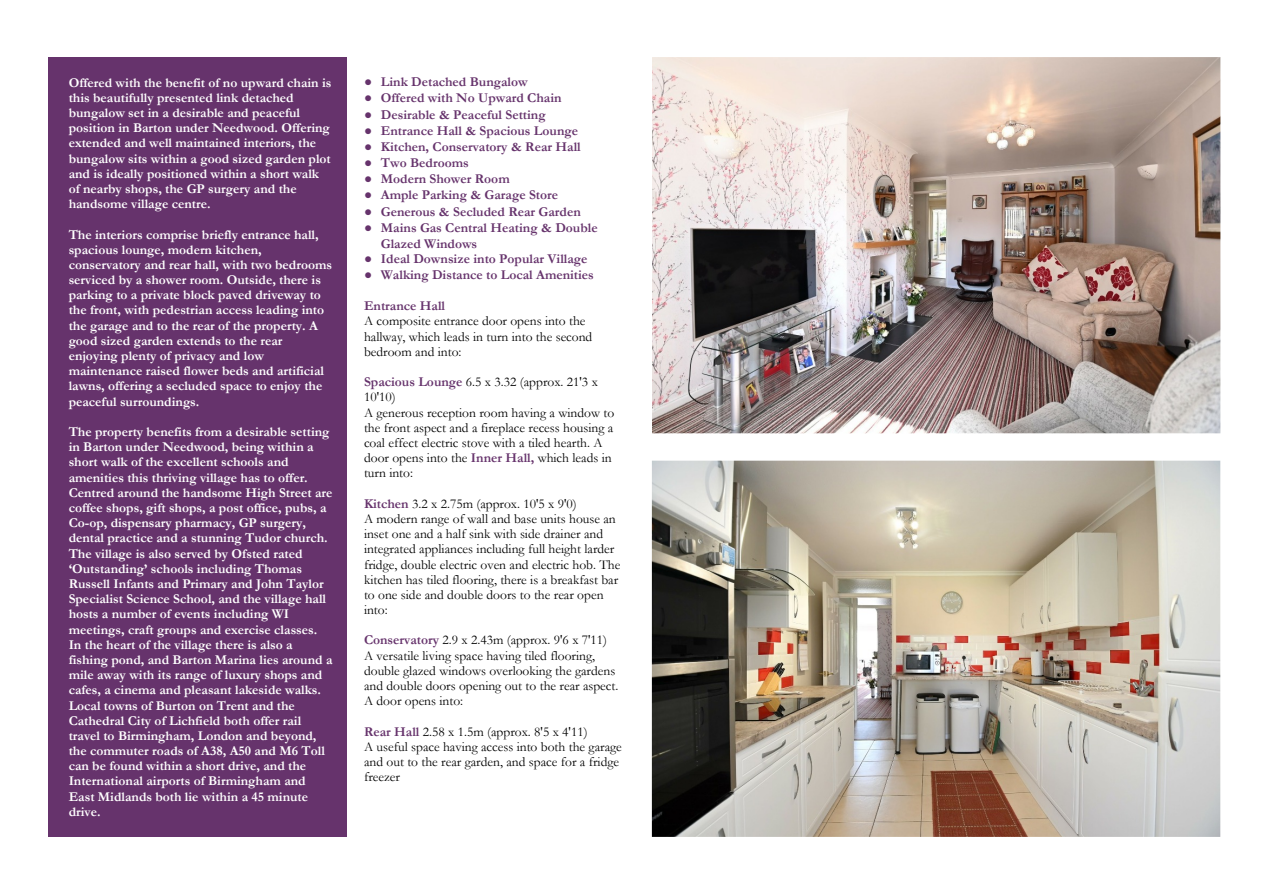
<style>
.page{position:relative;width:1263px;height:893px;background:#fff}
.page>*{position:absolute;margin:0;border:0;box-sizing:border-box;transform-origin:0 0}
.t1{font:700 13.5px/15.1px "Garamond";color:#fff}
.t2{font:13.5px/15.1px "Garamond";color:#000}
.t3{font:700 13.5px/15.8px "Garamond";color:#66336c}
.s1{font-family:"Times New Roman"}
.s2{font-weight:700;color:#66336c}
</style>
<div class="page">
<div style="left:48px;top:57px;width:298px;height:779px;background:#66336c"></div>
<img style="left:652px;top:57px;width:568px;height:376px">
<img style="left:652px;top:461px;width:568px;height:376px">
<p class="t1" style="left:69px;top:76px;width:264px">Offered with the benefit of no upward chain is this beautifully presented link detached bungalow set in a desirable and peaceful position in Barton under Needwood. Offering extended and well maintained interiors, the bungalow sits within a good sized garden plot and is ideally positioned within a short walk of nearby shops, the GP surgery and the handsome village centre.</p>
<p class="t1" style="left:69px;top:228px;width:265px">The interiors comprise briefly entrance hall, spacious lounge, modern kitchen, conservatory and rear hall, with two bedrooms serviced by a shower room. Outside, there is parking to a private block paved driveway to the front, with pedestrian access leading into the garage and to the rear of the property. A good sized garden extends to the rear enjoying plenty of privacy and low maintenance raised flower beds and artificial lawns, offering a secluded space to enjoy the peaceful surroundings.</p>
<p class="t1" style="left:69px;top:426px;width:265px">The property benefits from a desirable setting in Barton under Needwood, being within a short walk of the excellent schools and amenities this thriving village has to offer.<br>Centred around the handsome High Street are coffee shops, gift shops, a post office, pubs, a Co-op, dispensary pharmacy, GP surgery, dental practice and a stunning Tudor church.<br>The village is also served by Ofsted rated ‘Outstanding’ schools including Thomas Russell Infants and Primary and John Taylor Specialist Science School, and the village hall hosts a number of events including WI meetings, craft groups and exercise classes.<br>In the heart of the village there is also a fishing pond, and Barton Marina lies around a mile away with its range of luxury shops and cafes, a cinema and pleasant lakeside walks.<br>Local towns of Burton on Trent and the Cathedral City of Lichfield both offer rail travel to Birmingham, London and beyond, the commuter roads of A38, A50 and M6 Toll can be found within a short drive, and the International airports of Birmingham and East Midlands both lie within a 45 minute drive.</p>
<p class="t3" style="left:364px;top:76px;width:165px"><span class="s1">●</span> Link Detached Bungalow</p>
<p class="t3" style="left:364px;top:92px;width:199px"><span class="s1">●</span> Offered with No Upward Chain</p>
<p class="t3" style="left:364px;top:108px;width:183px"><span class="s1">●</span> Desirable &amp; Peaceful Setting</p>
<p class="t3" style="left:364px;top:124px;width:216px"><span class="s1">●</span> Entrance Hall &amp; Spacious Lounge</p>
<p class="t3" style="left:364px;top:140px;width:218px"><span class="s1">●</span> Kitchen, Conservatory &amp; Rear Hall</p>
<p class="t3" style="left:364px;top:157px;width:106px"><span class="s1">●</span> Two Bedrooms</p>
<p class="t3" style="left:364px;top:173px;width:147px"><span class="s1">●</span> Modern Shower Room</p>
<p class="t3" style="left:364px;top:189px;width:196px"><span class="s1">●</span> Ample Parking &amp; Garage Store</p>
<p class="t3" style="left:364px;top:205px;width:218px"><span class="s1">●</span> Generous &amp; Secluded Rear Garden</p>
<p class="t3" style="left:381px;top:221px;width:218px;text-indent:-17px"><span class="s1">●</span> Mains Gas Central Heating &amp; Double<br>Glazed Windows</p>
<p class="t3" style="left:364px;top:253px;width:225px"><span class="s1">●</span> Ideal Downsize into Popular Village</p>
<p class="t3" style="left:364px;top:269px;width:231px"><span class="s1">●</span> Walking Distance to Local Amenities</p>
<p class="t3" style="left:364px;top:300px;width:83px">Entrance Hall</p>
<p class="t2" style="left:364px;top:315px;width:230px">A composite entrance door opens into the hallway, which leads in turn into the second bedroom and into:</p>
<p class="t2" style="left:364px;top:376px;width:252px"><span class="s2">Spacious Lounge</span> 6.5 x 3.32 (approx. 21'3 x 10'10)<br>A generous reception room having a window to the front aspect and a fireplace recess housing a coal effect electric stove with a tiled hearth. A door opens into the <span class="s2">Inner Hall,</span> which leads in turn into:</p>
<p class="t2" style="left:364px;top:497px;width:258px"><span class="s2">Kitchen</span> 3.2 x 2.75m (approx. 10'5 x 9'0)<br>A modern range of wall and base units house an inset one and a half sink with side drainer and integrated appliances including full height larder fridge, double electric oven and electric hob. The kitchen has tiled flooring, there is a breakfast bar to one side and double doors to the rear open into:</p>
<p class="t2" style="left:364px;top:634px;width:256px"><span class="s2">Conservatory</span> 2.9 x 2.43m (approx. 9'6 x 7'11)<br>A versatile living space having tiled flooring, double glazed windows overlooking the gardens and double doors opening out to the rear aspect.<br>A door opens into:</p>
<p class="t2" style="left:364px;top:725px;width:259px"><span class="s2">Rear Hall</span> 2.58 x 1.5m (approx. 8'5 x 4'11)<br>A useful space having access into both the garage and out to the rear garden, and space for a fridge freezer</p>
</div>
